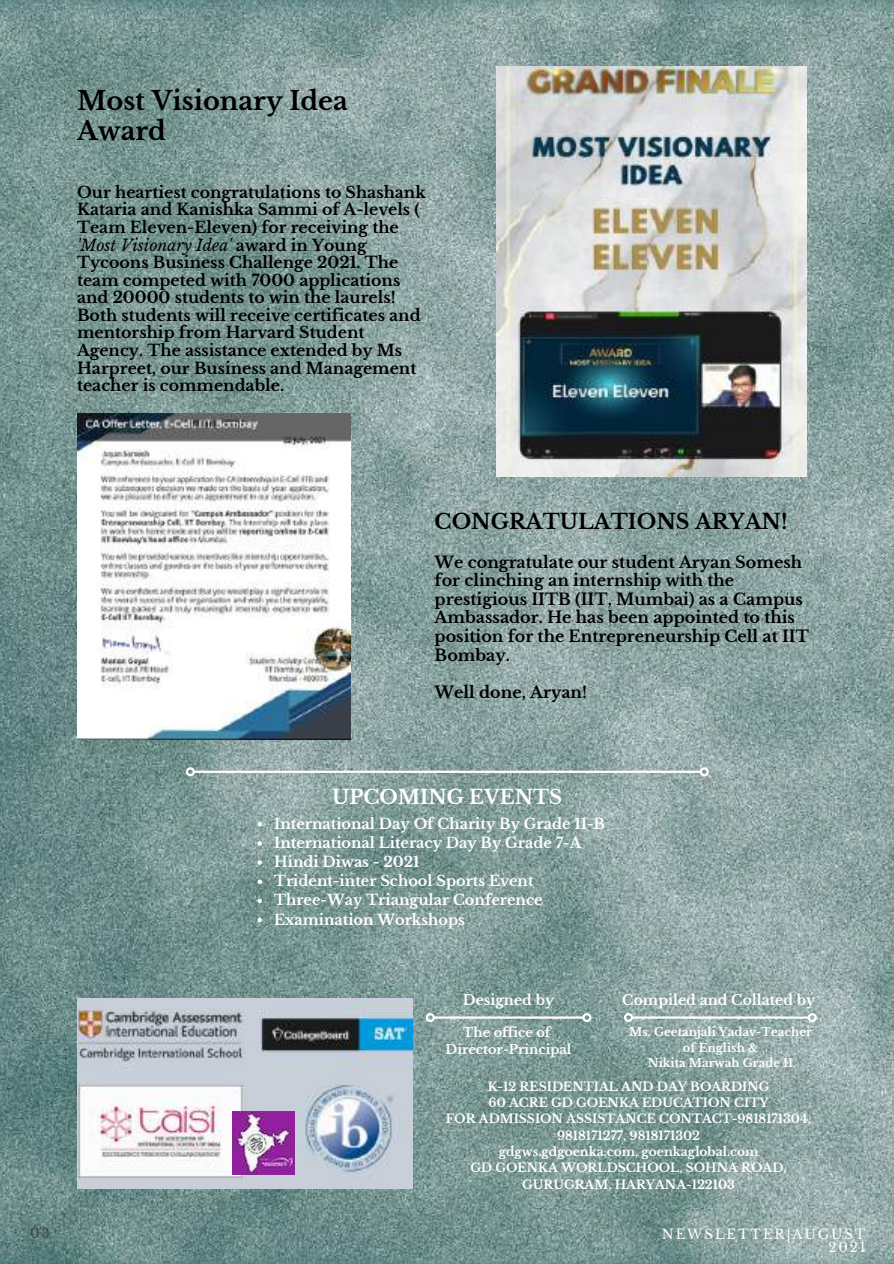
<style>
.page{position:relative;width:894px;height:1264px;background:#fff}
.page>*{position:absolute;margin:0;border:0;box-sizing:border-box;transform-origin:0 0}
.t1{font:700 25.65px/29.7px "Libre Baskerville";color:#000}
.t2{font:700 20.7px "Libre Baskerville";color:#000}
.t3{font:700 19.5px "Libre Baskerville";color:#fff}
.t4{font:700 15.9px/18.6px "Libre Baskerville";color:#000}
.t5{font:700 15.75px/17.5px "Libre Baskerville";color:#000}
.t6{font:700 14.4px/19.2px "Libre Baskerville";color:#fff}
.t7{font:700 13.95px "Libre Baskerville";color:#fff}
.t8{font:13.2px/12.1px "Libre Baskerville";letter-spacing:.14em;color:#fff;text-align:right}
.t9{font:13.2px "Libre Baskerville";color:#444440}
.t10{font:700 12.9px/17.1px "Libre Baskerville";color:#fff;text-align:center}
.t11{font:700 12.15px/16.4px "Libre Baskerville";color:#fff;text-align:center}
.t12{font:700 11.55px/15.5px "Libre Baskerville";color:#fff;text-align:center}
.s1{font-weight:400;font-style:italic}
</style>
<div class="page">
<img style="left:0;top:0;width:893px;height:1263px">
<hr style="left:434px;top:1016px;width:148px;height:2px;background:#fff">
<svg style="left:424px;top:1011px;width:12px;height:12px"></svg>
<svg style="left:580px;top:1011px;width:13px;height:12px"></svg>
<hr style="left:195px;top:770px;width:504px;height:3px;background:#fff">
<svg style="left:184px;top:765px;width:12px;height:13px"></svg>
<svg style="left:697px;top:765px;width:13px;height:13px"></svg>
<img style="left:77px;top:998px;width:336px;height:190px">
<img style="left:232px;top:1111px;width:62px;height:63px">
<hr style="left:632px;top:1016px;width:175px;height:2px;background:#fff">
<svg style="left:622px;top:1011px;width:12px;height:12px"></svg>
<svg style="left:805px;top:1011px;width:13px;height:12px"></svg>
<img style="left:496px;top:66px;width:309px;height:410px">
<img style="left:77px;top:413px;width:274px;height:326px">
<svg style="left:257px;top:822px;width:5px;height:4px"></svg>
<svg style="left:257px;top:841px;width:5px;height:4px"></svg>
<svg style="left:257px;top:860px;width:5px;height:4px"></svg>
<svg style="left:257px;top:879px;width:5px;height:5px"></svg>
<svg style="left:257px;top:898px;width:5px;height:5px"></svg>
<svg style="left:257px;top:917px;width:5px;height:5px"></svg>
<h1 class="t1" style="left:77px;top:86px;width:272px">Most Visionary Idea<br>Award</h1>
<p class="t5" style="left:77px;top:183px;width:350px">Our heartiest congratulations to Shashank Kataria and Kanishka Sammi of A-levels ( Team Eleven-Eleven) for receiving the <span class="s1">'Most Visionary Idea'</span> award in Young Tycoons Business Challenge 2021. The team competed with 7000 applications and 20000 students to win the laurels!<br>Both students will receive certificates and mentorship from Harvard Student Agency. The assistance extended by Ms Harpreet, our Business and Management teacher is commendable.</p>
<p class="t9" style="left:30px;top:1225px;width:21px">03</p>
<h2 class="t2" style="left:434px;top:509px;width:354px">CONGRATULATIONS ARYAN!</h2>
<p class="t4" style="left:434px;top:552px;width:376px">We congratulate our student Aryan Somesh for clinching an internship with the prestigious IITB (IIT, Mumbai) as a Campus Ambassador. He has been appointed to this position for the Entrepreneurship Cell at IIT Bombay.</p>
<p class="t4" style="left:434px;top:683px;width:154px">Well done, Aryan!</p>
<p class="t3" style="left:332px;top:784px;width:231px">UPCOMING EVENTS</p>
<p class="t6" style="left:274px;top:814px;width:332px">International Day Of Charity By Grade 11-B<br>International Literacy Day By Grade 7-A<br>Hindi Diwas - 2021<br>Trident-inter School Sports Event<br>Three-Way Triangular Conference<br>Examination Workshops</p>
<p class="t7" style="left:462px;top:991px;width:93px">Designed by</p>
<p class="t10" style="left:445px;top:1024px;width:127px">The office of<br>Director-Principal</p>
<p class="t7" style="left:622px;top:991px;width:194px">Compiled and Collated by</p>
<p class="t12" style="left:629px;top:1024px;width:184px">Ms. Geetanjali Yadav-Teacher of English &amp;<br>Nikita Marwah Grade 11</p>
<p class="t11" style="left:446px;top:1078px;width:367px">K-12 RESIDENTIAL AND DAY BOARDING<br>60 ACRE GD GOENKA EDUCATION CITY<br>FOR ADMISSION ASSISTANCE CONTACT-9818171304, 9818171277, 9818171302<br>gdgws.gdgoenka.com, goenkaglobal.com<br>GD GOENKA WORLDSCHOOL, SOHNA ROAD, GURUGRAM, HARYANA-122103</p>
<p class="t8" style="left:661px;top:1228px;width:205px">NEWSLETTER|AUGUST<br>2021</p>
</div>
